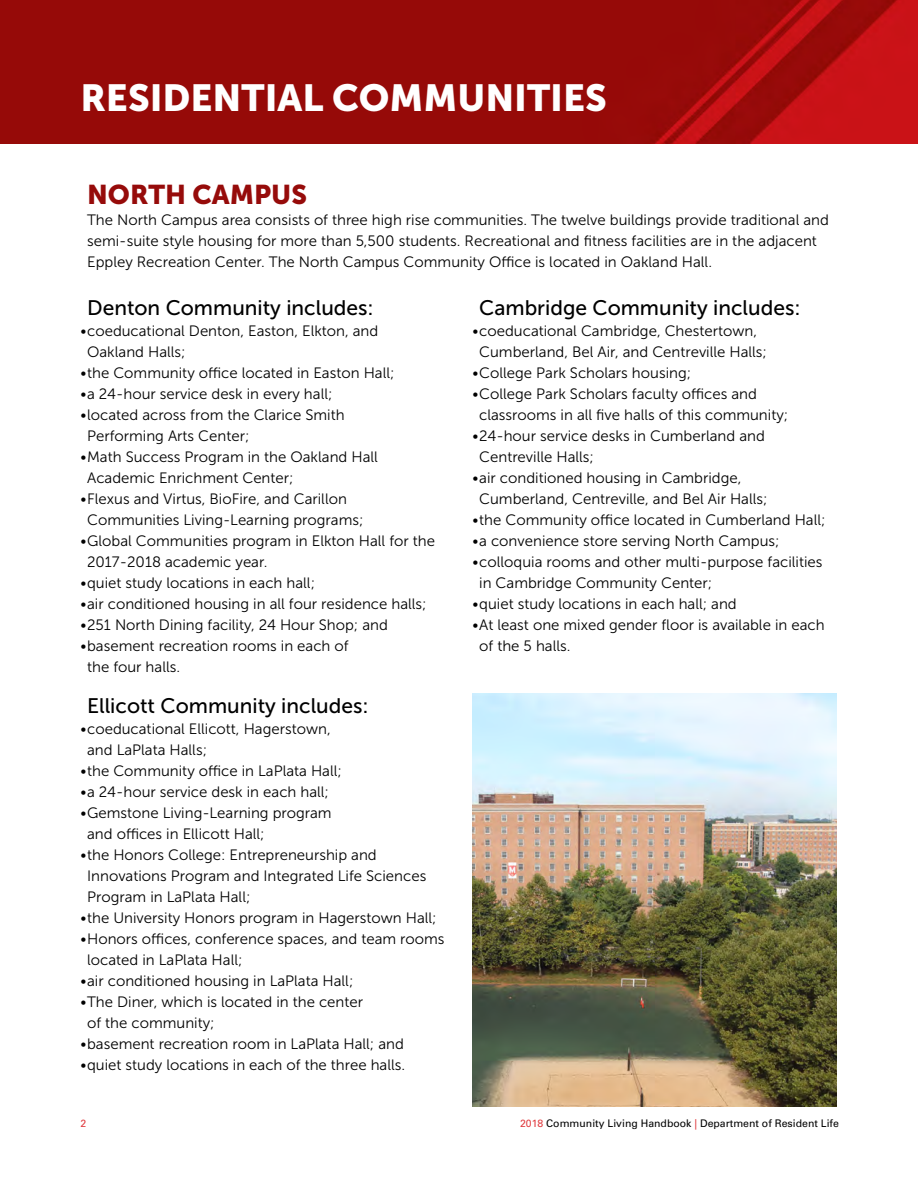
<style>
.page{position:relative;width:918px;height:1188px;background:#fff}
.page>*{position:absolute;margin:0;border:0;box-sizing:border-box;transform-origin:0 0}
.t1{font:37.5px "Museo Sans 900";color:#fff}
.t2{font:27px "Museo Sans 900";color:#960b0a}
.t3{font:21px "Museo Sans 500";color:#000}
.t4{font:15px/21px "Museo Sans 300";color:#000}
.t5{font:10.5px "Univers";color:#000}
.t6{font:10.5px "Univers";color:#e03a3e}
.s1{color:#e03a3e}
</style>
<div class="page">
<img style="left:0;top:0;width:918px;height:143px">
<img style="left:472px;top:693px;width:365px;height:414px">
<h1 class="t1" style="left:80px;top:76px;width:528px">RESIDENTIAL COMMUNITIES</h1>
<h2 class="t2" style="left:87px;top:179px;width:221px">NORTH CAMPUS</h2>
<p class="t4" style="left:87px;top:210px;width:743px">The North Campus area consists of three high rise communities. The twelve buildings provide traditional and semi-suite style housing for more than 5,500 students. Recreational and fitness facilities are in the adjacent<br>Eppley Recreation Center. The North Campus Community Office is located in Oakland Hall.</p>
<h3 class="t3" style="left:87px;top:296px;width:288px">Denton Community includes:</h3>
<p class="t4" style="left:87px;top:320px;width:293px;text-indent:-7px">•coeducational Denton, Easton, Elkton, and<br>Oakland Halls;</p>
<p class="t4" style="left:80px;top:362px;width:316px">•the Community office located in Easton Hall;</p>
<p class="t4" style="left:80px;top:383px;width:254px">•a 24-hour service desk in every hall;</p>
<p class="t4" style="left:87px;top:404px;width:259px;text-indent:-7px">•located across from the Clarice Smith<br>Performing Arts Center;</p>
<p class="t4" style="left:87px;top:446px;width:292px;text-indent:-7px">•Math Success Program in the Oakland Hall<br>Academic Enrichment Center;</p>
<p class="t4" style="left:87px;top:488px;width:278px;text-indent:-7px">•Flexus and Virtus, BioFire, and Carillon<br>Communities Living-Learning programs;</p>
<p class="t4" style="left:87px;top:530px;width:349px;text-indent:-7px">•Global Communities program in Elkton Hall for the<br>2017-2018 academic year.</p>
<p class="t4" style="left:80px;top:572px;width:236px">•quiet study locations in each hall;</p>
<p class="t4" style="left:80px;top:593px;width:348px">•air conditioned housing in all four residence halls;</p>
<p class="t4" style="left:80px;top:614px;width:309px">•251 North Dining facility, 24 Hour Shop; and</p>
<p class="t4" style="left:87px;top:635px;width:263px;text-indent:-7px">•basement recreation rooms in each of the four halls.</p>
<h3 class="t3" style="left:87px;top:694px;width:283px">Ellicott Community includes:</h3>
<p class="t4" style="left:87px;top:718px;width:245px;text-indent:-7px">•coeducational Ellicott, Hagerstown, and LaPlata Halls;</p>
<p class="t4" style="left:80px;top:760px;width:263px">•the Community office in LaPlata Hall;</p>
<p class="t4" style="left:80px;top:781px;width:250px">•a 24-hour service desk in each hall;</p>
<p class="t4" style="left:87px;top:802px;width:246px;text-indent:-7px">•Gemstone Living-Learning program and offices in Ellicott Hall;</p>
<p class="t4" style="left:87px;top:844px;width:341px;text-indent:-7px">•the Honors College: Entrepreneurship and<br>Innovations Program and Integrated Life Sciences<br>Program in LaPlata Hall;</p>
<p class="t4" style="left:80px;top:907px;width:358px">•the University Honors program in Hagerstown Hall;</p>
<p class="t4" style="left:87px;top:928px;width:359px;text-indent:-7px">•Honors offices, conference spaces, and team rooms located in LaPlata Hall;</p>
<p class="t4" style="left:80px;top:970px;width:275px">•air conditioned housing in LaPlata Hall;</p>
<p class="t4" style="left:87px;top:991px;width:278px;text-indent:-7px">•The Diner, which is located in the center of the community;</p>
<p class="t4" style="left:80px;top:1033px;width:325px">•basement recreation room in LaPlata Hall; and</p>
<p class="t4" style="left:80px;top:1054px;width:326px">•quiet study locations in each of the three halls.</p>
<h3 class="t3" style="left:479px;top:296px;width:323px">Cambridge Community includes:</h3>
<p class="t4" style="left:479px;top:320px;width:289px;text-indent:-7px">•coeducational Cambridge, Chestertown,<br>Cumberland, Bel Air, and Centreville Halls;</p>
<p class="t4" style="left:472px;top:362px;width:220px">•College Park Scholars housing;</p>
<p class="t4" style="left:479px;top:383px;width:311px;text-indent:-7px">•College Park Scholars faculty offices and classrooms in all five halls of this community;</p>
<p class="t4" style="left:479px;top:425px;width:287px;text-indent:-7px">•24-hour service desks in Cumberland and<br>Centreville Halls;</p>
<p class="t4" style="left:479px;top:467px;width:290px;text-indent:-7px">•air conditioned housing in Cambridge,<br>Cumberland, Centreville, and Bel Air Halls;</p>
<p class="t4" style="left:472px;top:509px;width:355px">•the Community office located in Cumberland Hall;</p>
<p class="t4" style="left:472px;top:530px;width:309px">•a convenience store serving North Campus;</p>
<p class="t4" style="left:479px;top:551px;width:345px;text-indent:-7px">•colloquia rooms and other multi-purpose facilities in Cambridge Community Center;</p>
<p class="t4" style="left:472px;top:593px;width:266px">•quiet study locations in each hall; and</p>
<p class="t4" style="left:479px;top:614px;width:347px;text-indent:-7px">•At least one mixed gender floor is available in each of the 5 halls.</p>
<p class="t6" style="left:80px;top:1117px;width:7px">2</p>
<p class="t5" style="left:520px;top:1117px;width:320px"><span class="s1">2018</span> Community Living Handbook <span class="s1">|</span> Department of Resident Life</p>
</div>
